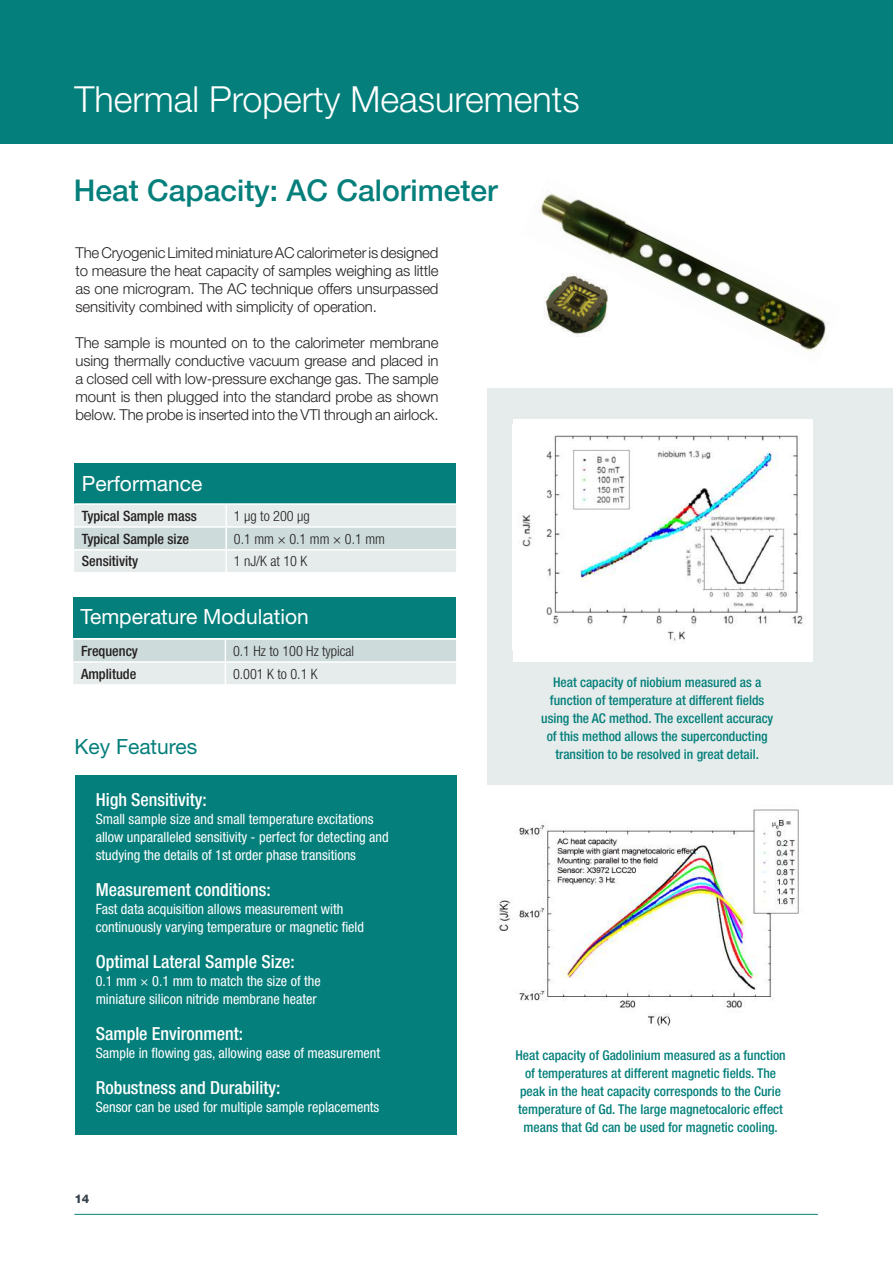
<style>
.page{position:relative;width:893px;height:1263px;background:#fff}
.page>*{position:absolute;margin:0;border:0;box-sizing:border-box;transform-origin:0 0}
.t1{font:300 36px "Helvetica Neue LT Std";color:#fff}
.t2{font:500 30px "Helvetica Neue LT Std";color:#047f7b}
.t3{font:21px "Helvetica Neue LT Std";color:#fff}
.t4{font:21px "Helvetica Neue LT Std";color:#047f7b}
.t5{font:500 condensed 18px "Helvetica Neue LT Std";color:#fff}
.t6{font:300 15px/18px "Helvetica Neue LT Std";letter-spacing:-.01em;color:#231f20;text-align:justify}
.t7{font:condensed 14.25px/18px "Helvetica Neue LT Std";color:#fff}
.t8{font:300 condensed 14.25px "Helvetica Neue LT Std";color:#231f20}
.t9{font:500 condensed 14.25px "Helvetica Neue LT Std";color:#231f20}
.t10{font:500 condensed 13.5px/18px "Helvetica Neue LT Std";color:#047f7b;text-align:center}
.t11{font:800 12px "Helvetica Neue LT Std";color:#36424c}
</style>
<div class="page">
<hr style="left:74px;top:1214px;width:744px;height:1px;background:#047f7b">
<div style="left:0;top:0;width:893px;height:144px;background:#047f7b"></div>
<img style="left:539px;top:193px;width:290px;height:159px">
<img style="left:539px;top:274px;width:80px;height:62px">
<div style="left:487px;top:389px;width:406px;height:396px;background:#e5eceb"></div>
<div style="left:75px;top:775px;width:382px;height:359px;background:#047f7b"></div>
<img style="left:497px;top:809px;width:303px;height:217px">
<div style="left:513px;top:419px;width:299px;height:243px;background:#fff"></div>
<img style="left:522px;top:435px;width:284px;height:208px">
<div style="left:74px;top:463px;width:382px;height:41px;background:#047f7b"></div>
<svg style="left:74px;top:505px;width:382px;height:67px;background:#dde6e5"></svg>
<hr style="left:74px;top:503px;width:152px;height:2px;background:#fff">
<hr style="left:226px;top:503px;width:230px;height:2px;background:#fff">
<hr style="left:225px;top:505px;width:2px;height:21px;background:#fff">
<hr style="left:74px;top:526px;width:152px;height:2px;background:#fff">
<hr style="left:226px;top:526px;width:230px;height:2px;background:#fff">
<hr style="left:225px;top:528px;width:2px;height:21px;background:#fff">
<hr style="left:74px;top:549px;width:152px;height:2px;background:#fff">
<hr style="left:226px;top:549px;width:230px;height:2px;background:#fff">
<hr style="left:225px;top:551px;width:2px;height:21px;background:#fff">
<svg style="left:73px;top:639px;width:383px;height:45px;background:#dbe4e4"></svg>
<div style="left:74px;top:597px;width:382px;height:41px;background:#047f7b"></div>
<h1 class="t1" style="left:74px;top:77px;width:507px">Thermal Property Measurements</h1>
<h2 class="t2" style="left:74px;top:173px;width:426px">Heat Capacity: AC Calorimeter</h2>
<p class="t6" style="left:75px;top:244px;width:365px">The Cryogenic Limited miniature AC calorimeter is designed to measure the heat capacity of samples weighing as little as one microgram. The AC technique offers unsurpassed sensitivity combined with simplicity of operation.</p>
<p class="t6" style="left:75px;top:334px;width:365px">The sample is mounted on to the calorimeter membrane using thermally conductive vacuum grease and placed in a closed cell with low-pressure exchange gas. The sample mount is then plugged into the standard probe as shown below. The probe is inserted into the VTI through an airlock.</p>
<h3 class="t3" style="left:82px;top:471px;width:122px">Performance</h3>
<p class="t9" style="left:82px;top:507px;width:116px">Typical Sample mass</p>
<p class="t8" style="left:234px;top:507px;width:77px">1 µg to 200 µg</p>
<p class="t9" style="left:82px;top:530px;width:109px">Typical Sample size</p>
<p class="t8" style="left:234px;top:530px;width:152px">0.1 mm × 0.1 mm × 0.1 mm</p>
<p class="t9" style="left:82px;top:553px;width:58px">Sensitivity</p>
<p class="t8" style="left:234px;top:553px;width:75px">1 nJ/K at 10 K</p>
<h3 class="t3" style="left:80px;top:604px;width:230px">Temperature Modulation</h3>
<p class="t9" style="left:81px;top:642px;width:58px">Frequency</p>
<p class="t8" style="left:233px;top:642px;width:123px">0.1 Hz to 100 Hz typical</p>
<p class="t9" style="left:81px;top:665px;width:57px">Amplitude</p>
<p class="t8" style="left:233px;top:665px;width:86px">0.001 K to 0.1 K</p>
<h3 class="t4" style="left:74px;top:733px;width:124px">Key Features</h3>
<p class="t5" style="left:96px;top:789px;width:113px">High Sensitivity:</p>
<p class="t7" style="left:96px;top:810px;width:295px">Small sample size and small temperature excitations allow unparalleled sensitivity - perfect for detecting and studying the details of 1st order phase transitions</p>
<p class="t5" style="left:96px;top:879px;width:177px">Measurement conditions:</p>
<p class="t7" style="left:96px;top:900px;width:270px">Fast data acquisition allows measurement with continuously varying temperature or magnetic field</p>
<p class="t5" style="left:96px;top:951px;width:201px">Optimal Lateral Sample Size:</p>
<p class="t7" style="left:96px;top:972px;width:227px">0.1 mm × 0.1 mm to match the size of the miniature silicon nitride membrane heater</p>
<p class="t5" style="left:96px;top:1023px;width:149px">Sample Environment:</p>
<p class="t7" style="left:96px;top:1044px;width:286px">Sample in flowing gas, allowing ease of measurement</p>
<p class="t5" style="left:96px;top:1077px;width:186px">Robustness and Durability:</p>
<p class="t7" style="left:96px;top:1098px;width:285px">Sensor can be used for multiple sample replacements</p>
<p class="t11" style="left:74px;top:1192px;width:16px">14</p>
<p class="t10" style="left:541px;top:673px;width:233px">Heat capacity of niobium measured as a function of temperature at different fields using the AC method. The excellent accuracy of this method allows the superconducting transition to be resolved in great detail.</p>
<p class="t10" style="left:515px;top:1046px;width:272px">Heat capacity of Gadolinium measured as a function of temperatures at different magnetic fields. The peak in the heat capacity corresponds to the Curie temperature of Gd. The large magnetocaloric effect means that Gd can be used for magnetic cooling.</p>
</div>
